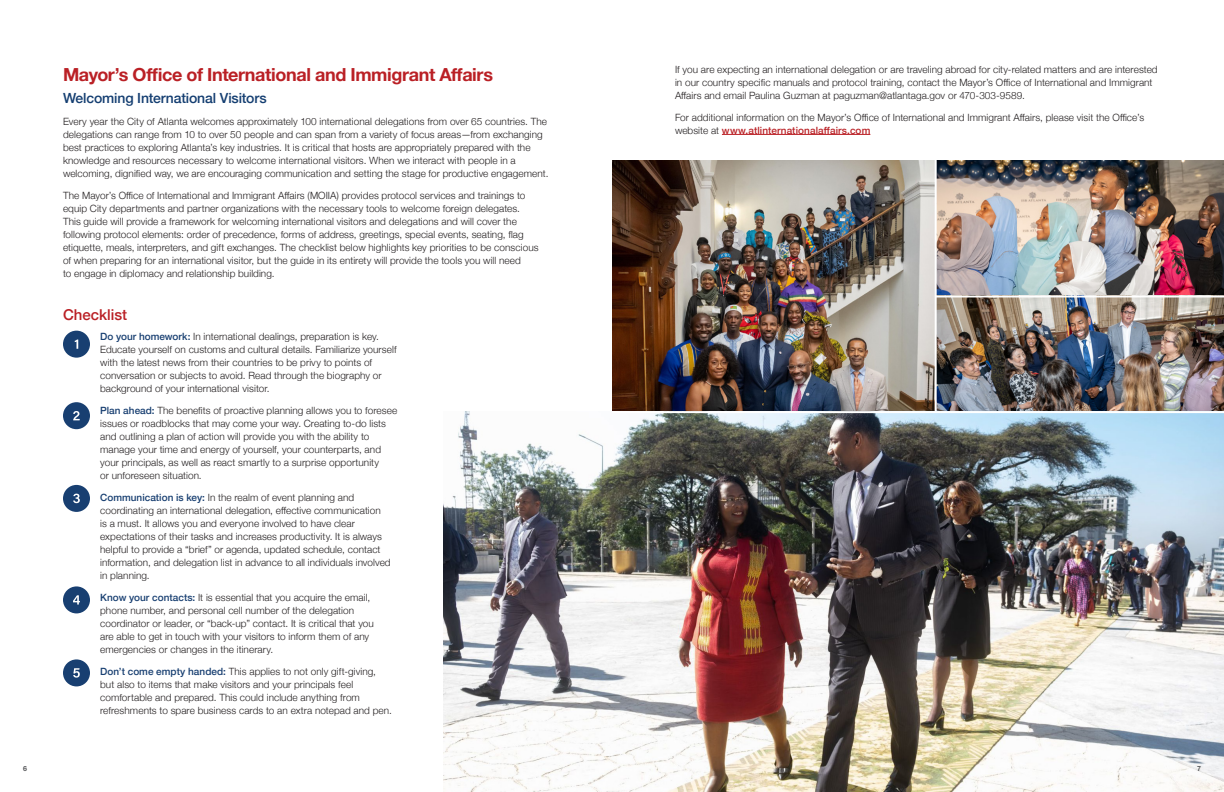
<style>
.page{position:relative;width:1224px;height:792px;background:#fff}
.page>*{position:absolute;margin:0;border:0;box-sizing:border-box;transform-origin:0 0}
.t1{font:700 18px "Helvetica Neue";letter-spacing:-.02em;color:#ba2025}
.Red_Subhead{font:500 15px "Helvetica Neue";color:#ba2025}
.Body{font:500 14px "Helvetica Neue";letter-spacing:-.01em;color:#143e71}
.Body-2{font:300 10px/13px "Helvetica Neue";letter-spacing:.005em;color:#231f20}
.t2{font:700 7px "Helvetica Neue";color:#57585a}
.s1{font-weight:500;color:#ba2025}
.s2{font-weight:500;color:#183f71}
</style>
<div class="page">
<img style="left:612px;top:161px;width:323px;height:250px">
<img style="left:937px;top:161px;width:287px;height:134px">
<img style="left:937px;top:297px;width:287px;height:114px">
<div style="left:63px;top:331px;width:27px;height:27px;background:#183f71;border-radius:50%"></div>
<svg style="left:75px;top:340px;width:3px;height:9px"></svg>
<div style="left:63px;top:402px;width:27px;height:27px;background:#183f71;border-radius:50%"></div>
<svg style="left:73px;top:411px;width:7px;height:9px"></svg>
<div style="left:63px;top:485px;width:27px;height:27px;background:#183f71;border-radius:50%"></div>
<svg style="left:73px;top:494px;width:7px;height:9px"></svg>
<div style="left:63px;top:586px;width:27px;height:27px;background:#183f71;border-radius:50%"></div>
<svg style="left:73px;top:595px;width:7px;height:10px"></svg>
<div style="left:63px;top:659px;width:27px;height:27px;background:#183f71;border-radius:50%"></div>
<svg style="left:73px;top:668px;width:7px;height:10px"></svg>
<hr style="left:722px;top:134px;width:148px;height:1px;background:#ba2025">
<img style="left:444px;top:411px;width:780px;height:381px">
<hr style="left:612px;top:411px;width:612px;height:2px;background:#fff">
<p class="t1" style="left:63px;top:60px;width:432px">Mayor’s Office of International and Immigrant Affairs</p>
<p class="Body-2" style="left:675px;top:62px;width:484px">If you are expecting an international delegation or are traveling abroad for city-related matters and are interested in our country specific manuals and protocol training, contact the Mayor’s Office of International and Immigrant<br>Affairs and email Paulina Guzman at paguzman@atlantaga.gov or 470-303-9589.</p>
<p class="Body-2" style="left:675px;top:110px;width:471px">For additional information on the Mayor’s Office of International and Immigrant Affairs, please visit the Office’s website at <span class="s1">www.atlinternationalaffairs.com</span></p>
<p class="Body" style="left:63px;top:86px;width:205px">Welcoming International Visitors</p>
<p class="Body-2" style="left:63px;top:114px;width:487px">Every year the City of Atlanta welcomes approximately 100 international delegations from over 65 countries. The delegations can range from 10 to over 50 people and can span from a variety of focus areas—from exchanging best practices to exploring Atlanta’s key industries. It is critical that hosts are appropriately prepared with the knowledge and resources necessary to welcome international visitors. When we interact with people in a welcoming, dignified way, we are encouraging communication and setting the stage for productive engagement.</p>
<p class="Body-2" style="left:63px;top:188px;width:477px">The Mayor’s Office of International and Immigrant Affairs (MOIIA) provides protocol services and trainings to equip City departments and partner organizations with the necessary tools to welcome foreign delegates.<br>This guide will provide a framework for welcoming international visitors and delegations and will cover the following protocol elements: order of precedence, forms of address, greetings, special events, seating, flag etiquette, meals, interpreters, and gift exchanges. The checklist below highlights key priorities to be conscious of when preparing for an international visitor, but the guide in its entirety will provide the tools you will need<br>to engage in diplomacy and relationship building.</p>
<p class="Red_Subhead" style="left:63px;top:303px;width:66px">Checklist</p>
<p class="Body-2" style="left:100px;top:330px;width:298px"><span class="s2">Do your homework:</span> In international dealings, preparation is key.<br>Educate yourself on customs and cultural details. Familiarize yourself with the latest news from their countries to be privy to points of conversation or subjects to avoid. Read through the biography or background of your international visitor.</p>
<p class="Body-2" style="left:100px;top:404px;width:299px"><span class="s2">Plan ahead:</span> The benefits of proactive planning allows you to foresee issues or roadblocks that may come your way. Creating to-do lists and outlining a plan of action will provide you with the ability to manage your time and energy of yourself, your counterparts, and your principals, as well as react smartly to a surprise opportunity<br>or unforeseen situation.</p>
<p class="Body-2" style="left:100px;top:491px;width:292px"><span class="s2">Communication is key:</span> In the realm of event planning and coordinating an international delegation, effective communication<br>is a must. It allows you and everyone involved to have clear expectations of their tasks and increases productivity. It is always helpful to provide a “brief” or agenda, updated schedule, contact information, and delegation list in advance to all individuals involved in planning.</p>
<p class="Body-2" style="left:100px;top:591px;width:275px"><span class="s2">Know your contacts:</span> It is essential that you acquire the email, phone number, and personal cell number of the delegation coordinator or leader, or “back-up” contact. It is critical that you are able to get in touch with your visitors to inform them of any emergencies or changes in the itinerary.</p>
<p class="Body-2" style="left:100px;top:665px;width:293px"><span class="s2">Don’t come empty handed:</span> This applies to not only gift-giving, but also to items that make visitors and your principals feel comfortable and prepared. This could include anything from refreshments to spare business cards to an extra notepad and pen.</p>
<p class="t2" style="left:23px;top:763px;width:5px">6</p>
<p class="t2" style="left:1197px;top:763px;width:5px">7</p>
</div>
